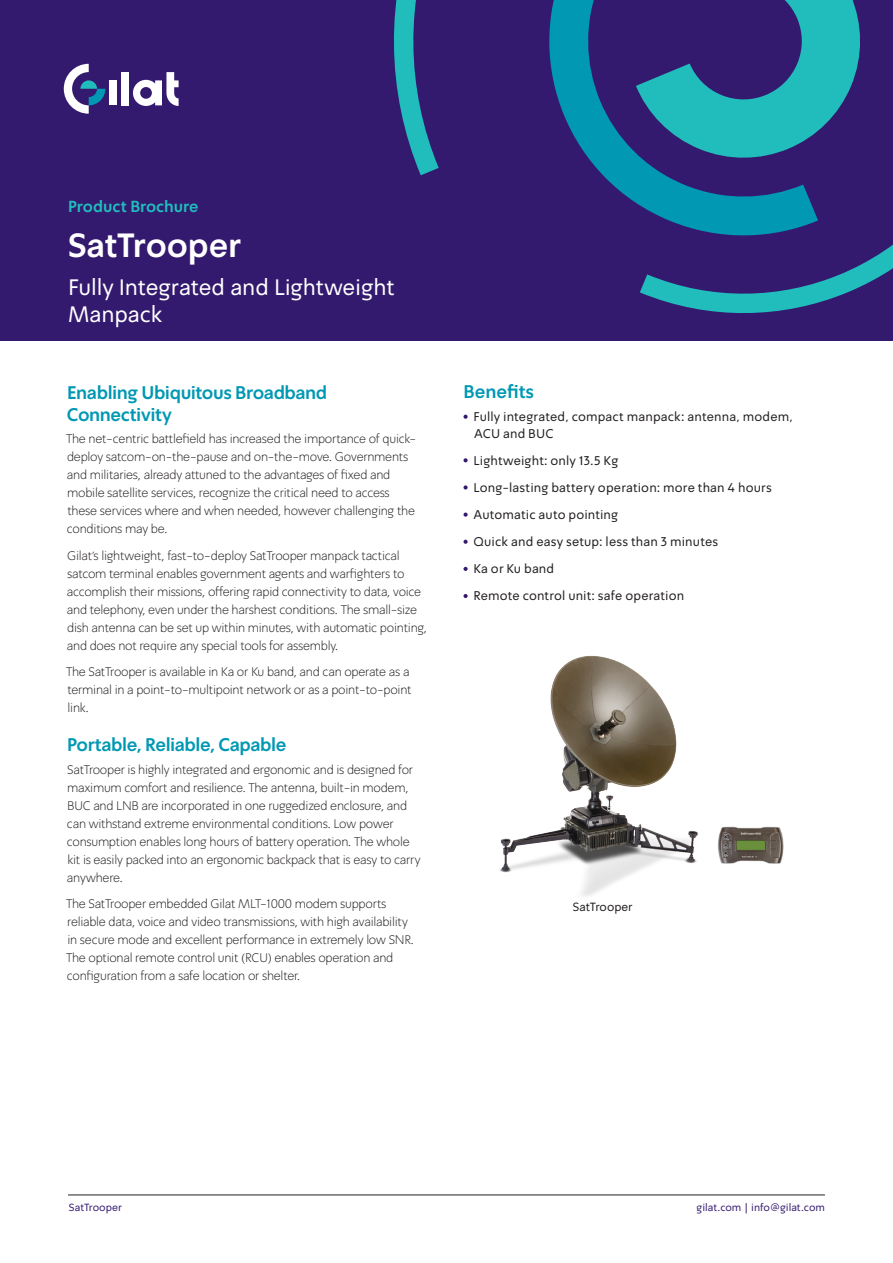
<style>
.page{position:relative;width:893px;height:1263px;background:#fff}
.page>*{position:absolute;margin:0;border:0;box-sizing:border-box;transform-origin:0 0}
.t1{font:700 33px "Simpler Pro";letter-spacing:-.005em;color:#fff}
.t2{font:22.5px/27px "Simpler Pro";letter-spacing:-.005em;color:#fff}
.t3{font:700 18px "Simpler Pro";letter-spacing:-.02em;color:#0098b3}
.t4{font:700 15.75px "Simpler Pro";color:#21bdbd}
.t5{font:300 12.75px/18px "Simpler Pro";letter-spacing:-.02em;color:#231f20}
.t6{font:12.75px "Simpler Pro";letter-spacing:.01em;color:#231f20}
.t7{font:12px "Simpler Pro";color:#231f20}
.t8{font:10.5px "Simpler Pro";color:#331a6f}
</style>
<div class="page">
<div style="left:0;top:0;width:893px;height:340px;background:#331a6f"></div>
<svg style="left:394px;top:0;width:466px;height:175px"></svg>
<svg style="left:640px;top:137px;width:253px;height:176px"></svg>
<svg style="left:544px;top:0;width:274px;height:241px"></svg>
<svg style="left:64px;top:64px;width:41px;height:50px"></svg>
<div style="left:109px;top:80px;width:8px;height:25px;background:#fff"></div>
<div style="left:121px;top:72px;width:8px;height:33px;background:#fff"></div>
<svg style="left:133px;top:72px;width:46px;height:34px"></svg>
<svg style="left:463px;top:415px;width:5px;height:4px"></svg>
<svg style="left:463px;top:458px;width:5px;height:4px"></svg>
<svg style="left:463px;top:485px;width:5px;height:4px"></svg>
<svg style="left:463px;top:512px;width:5px;height:5px"></svg>
<svg style="left:463px;top:540px;width:5px;height:4px"></svg>
<svg style="left:463px;top:567px;width:5px;height:4px"></svg>
<svg style="left:463px;top:594px;width:5px;height:4px"></svg>
<hr style="left:68px;top:1195px;width:757px;height:1px;background:#231f20">
<img style="left:499px;top:655px;width:285px;height:241px">
<p class="t4" style="left:68px;top:196px;width:132px">Product Brochure</p>
<p class="t1" style="left:68px;top:224px;width:174px">SatTrooper</p>
<p class="t2" style="left:68px;top:274px;width:328px">Fully Integrated and Lightweight<br>Manpack</p>
<p class="t3" style="left:67px;top:381px;width:262px">Enabling Ubiquitous Broadband</p>
<p class="t3" style="left:67px;top:403px;width:106px">Connectivity</p>
<p class="t5" style="left:67px;top:448px;width:343px">deploy satcom-on-the-pause and on-the-move. Governments</p>
<p class="t5" style="left:66px;top:430px;width:352px">The net-centric battlefield has increased the importance of quick-</p>
<p class="t5" style="left:67px;top:466px;width:350px">and militaries, already attuned to the advantages of fixed and mobile satellite services, recognize the critical need to access these services where and when needed, however challenging the conditions may be.</p>
<p class="t5" style="left:67px;top:546px;width:361px">Gilats’ lightweight, fast-to-deploy SatTrooper manpack tactical satcom terminal enables government agents and warfighters to accomplish their missions, offering rapid connectivity to data, voice and telephony, even under the harshest conditions. The small-size dish antenna can be set up within minutes, with automatic pointing, and does not require any special tools for assembly.</p>
<p class="t5" style="left:66px;top:663px;width:347px">The SatTrooper is available in Ka or Ku band, and can operate as a terminal in a point-to-multipoint network or as a point-to-point link.</p>
<p class="t3" style="left:67px;top:733px;width:221px">Portable, Reliable, Capable</p>
<p class="t5" style="left:67px;top:760px;width:355px">SatTrooper is highly integrated and ergonomic and is designed for maximum comfort and resilience. The antenna, built-in modem, BUC and LNB are incorporated in one ruggedized enclosure, and can withstand extreme environmental conditions. Low power consumption enables long hours of battery operation. The whole kit is easily packed into an ergonomic backpack that is easy to carry anywhere.</p>
<p class="t5" style="left:66px;top:895px;width:349px">The SatTrooper embedded Gilat MLT-1000 modem supports reliable data, voice and video transmissions, with high availability in secure mode and excellent performance in extremely low SNR.<br>The optional remote control unit (RCU) enables operation and configuration from a safe location or shelter.</p>
<p class="t3" style="left:463px;top:380px;width:72px">Benefits</p>
<p class="t6" style="left:473px;top:408px;width:321px">Fully integrated, compact manpack: antenna, modem,</p>
<p class="t6" style="left:474px;top:425px;width:81px">ACU and BUC</p>
<p class="t6" style="left:473px;top:452px;width:146px">Lightweight: only 13.5 Kg</p>
<p class="t6" style="left:473px;top:479px;width:300px">Long-lasting battery operation: more than 4 hours</p>
<p class="t6" style="left:473px;top:506px;width:146px">Automatic auto pointing</p>
<p class="t6" style="left:473px;top:533px;width:246px">Quick and easy setup: less than 3 minutes</p>
<p class="t6" style="left:473px;top:561px;width:82px">Ka or Ku band</p>
<p class="t6" style="left:473px;top:588px;width:212px">Remote control unit: safe operation</p>
<p class="t7" style="left:573px;top:899px;width:61px">SatTrooper</p>
<p class="t8" style="left:69px;top:1201px;width:54px">SatTrooper</p>
<p class="t8" style="left:697px;top:1201px;width:130px">gilat.com | info@gilat.com</p>
</div>
